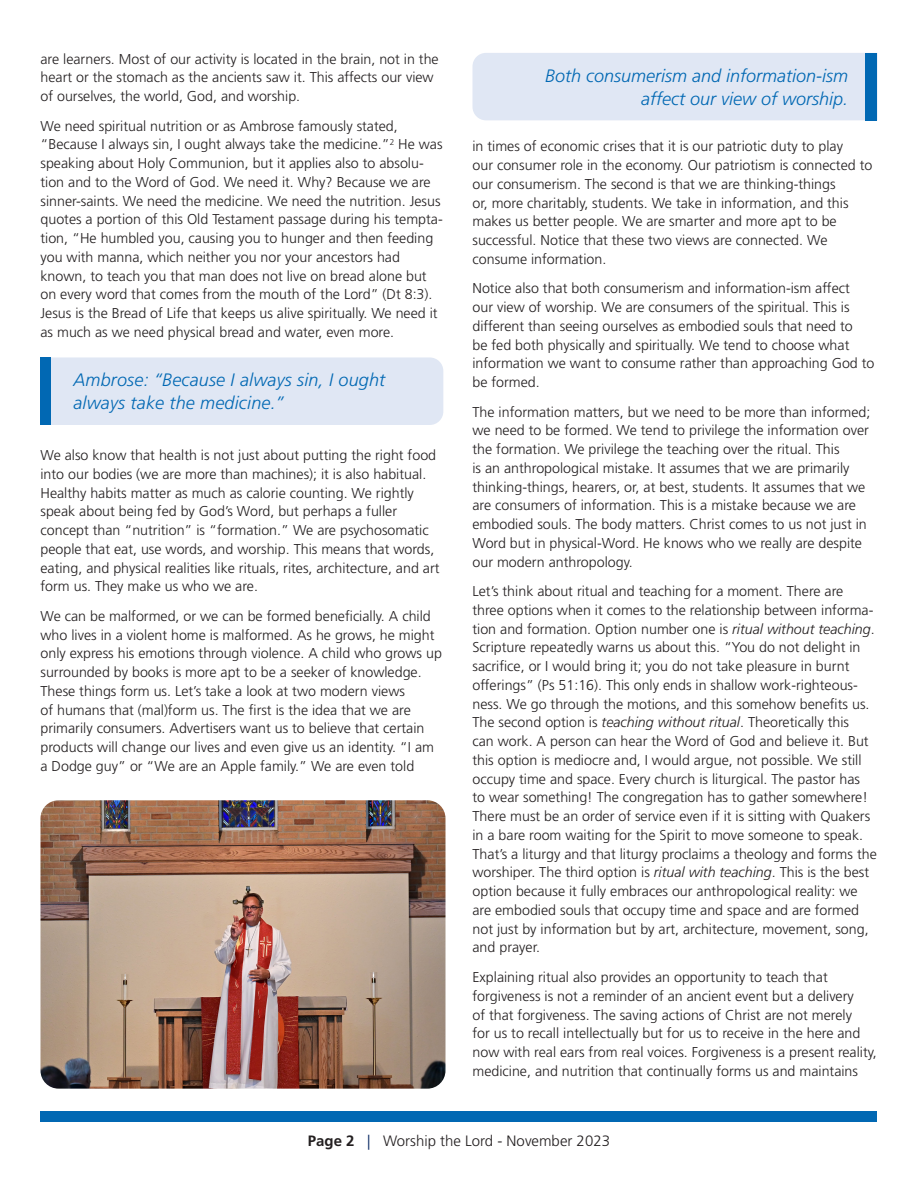
<style>
.page{position:relative;width:918px;height:1188px;background:#fff}
.page>*{position:absolute;margin:0;border:0;box-sizing:border-box;transform-origin:0 0}
.t1{font:italic 300 18px/22.5px "Frutiger LT Std";color:#0168b3}
.t2{font:300 15px "Frutiger LT Std";color:#231f20}
._9_5_Body_Text{font:300 14.25px/18.8px "Frutiger LT Std";color:#231f20}
.s1{font-style:italic}
.s2{font-weight:700}
.s3{color:#00215d}
</style>
<div class="page">
<div style="left:40px;top:1111px;width:838px;height:11px;background:#0168b3"></div>
<div style="left:51px;top:357px;width:392px;height:68px;background:#e0e7f4"></div>
<div style="left:41px;top:357px;width:10px;height:68px;background:#0168b3"></div>
<img style="left:40px;top:800px;width:406px;height:289px">
<div style="left:472px;top:53px;width:406px;height:67px;background:#e0e7f4"></div>
<div style="left:866px;top:53px;width:11px;height:67px;background:#0168b3"></div>
<p class="_9_5_Body_Text" style="left:40px;top:49px;width:400px">are learners. Most of our activity is located in the brain, not in the heart or the stomach as the ancients saw it. This affects our view of ourselves, the world, God, and worship.</p>
<p class="_9_5_Body_Text" style="left:40px;top:117px;width:404px">We need spiritual nutrition or as Ambrose famously stated, “Because I always sin, I ought always take the medicine.”<sup>2</sup> He was speaking about Holy Communion, but it applies also to absolu&shy;tion and to the Word of God. We need it. Why? Because we are sinner-saints. We need the medicine. We need the nutrition. Jesus quotes a portion of this Old Testament passage during his tempta&shy;tion, “He humbled you, causing you to hunger and then feeding you with manna, which neither you nor your ancestors had known, to teach you that man does not live on bread alone but on every word that comes from the mouth of the Lord” (Dt 8:3).<br>Jesus is the Bread of Life that keeps us alive spiritually. We need it as much as we need physical bread and water, even more.</p>
<p class="t1" style="left:73px;top:369px;width:313px">Ambrose: “Because I always sin, I ought always take the medicine.”</p>
<p class="_9_5_Body_Text" style="left:40px;top:446px;width:401px">We also know that health is not just about putting the right food into our bodies (we are more than machines); it is also habitual.<br>Healthy habits matter as much as calorie counting. We rightly speak about being fed by God’s Word, but perhaps a fuller concept than “nutrition” is “formation.” We are psychosomatic people that eat, use words, and worship. This means that words, eating, and physical realities like rituals, rites, architecture, and art form us. They make us who we are.</p>
<p class="_9_5_Body_Text" style="left:40px;top:607px;width:403px">We can be malformed, or we can be formed beneficially. A child who lives in a violent home is malformed. As he grows, he might only express his emotions through violence. A child who grows up surrounded by books is more apt to be a seeker of knowledge.<br>These things form us. Let’s take a look at two modern views<br>of humans that (mal)form us. The first is the idea that we are primarily consumers. Advertisers want us to believe that certain products will change our lives and even give us an identity. “I am a Dodge guy” or “We are an Apple family.” We are even told</p>
<p class="t1" style="left:545px;top:65px;width:305px;text-align:right">Both consumerism and information-ism affect our view of worship.</p>
<p class="_9_5_Body_Text" style="left:472px;top:137px;width:401px">in times of economic crises that it is our patriotic duty to play<br>our consumer role in the economy. Our patriotism is connected to our consumerism. The second is that we are thinking-things<br>or, more charitably, students. We take in information, and this makes us better people. We are smarter and more apt to be successful. Notice that these two views are connected. We consume information.</p>
<p class="_9_5_Body_Text" style="left:472px;top:279px;width:403px">Notice also that both consumerism and information-ism affect<br>our view of worship. We are consumers of the spiritual. This is different than seeing ourselves as embodied souls that need to<br>be fed both physically and spiritually. We tend to choose what information we want to consume rather than approaching God to be formed.</p>
<p class="_9_5_Body_Text" style="left:472px;top:403px;width:400px">The information matters, but we need to be more than informed; we need to be formed. We tend to privilege the information over the formation. We privilege the teaching over the ritual. This<br>is an anthropological mistake. It assumes that we are primarily thinking-things, hearers, or, at best, students. It assumes that we are consumers of information. This is a mistake because we are embodied souls. The body matters. Christ comes to us not just in Word but in physical-Word. He knows who we really are despite our modern anthropology.</p>
<p class="_9_5_Body_Text" style="left:472px;top:582px;width:406px">Let’s think about ritual and teaching for a moment. There are three options when it comes to the relationship between informa&shy;tion and formation. Option number one is <span class="s1">ritual without teaching</span>.<br>Scripture repeatedly warns us about this. “You do not delight in sacrifice, or I would bring it; you do not take pleasure in burnt offerings” (Ps 51:16). This only ends in shallow work-righteous&shy;ness. We go through the motions, and this somehow benefits us.<br>The second option is <span class="s1">teaching without ritual</span>. Theoretically this<br>can work. A person can hear the Word of God and believe it. But this option is mediocre and, I would argue, not possible. We still occupy time and space. Every church is liturgical. The pastor has<br>to wear something! The congregation has to gather somewhere!<br>There must be an order of service even if it is sitting with Quakers in a bare room waiting for the Spirit to move someone to speak.<br>That’s a liturgy and that liturgy proclaims a theology and forms the worshiper. The third option is <span class="s1">ritual with teaching</span>. This is the best option because it fully embraces our anthropological reality: we are embodied souls that occupy time and space and are formed not just by information but by art, architecture, movement, song, and prayer.</p>
<p class="_9_5_Body_Text" style="left:473px;top:968px;width:406px">Explaining ritual also provides an opportunity to teach that forgiveness is not a reminder of an ancient event but a delivery<br>of that forgiveness. The saving actions of Christ are not merely<br>for us to recall intellectually but for us to receive in the here and now with real ears from real voices. Forgiveness is a present reality, medicine, and nutrition that continually forms us and maintains</p>
<p class="t2" style="left:308px;top:1133px;width:304px"><span class="s2">Page 2</span> <span class="s3">|</span> Worship the Lord - November 2023</p>
</div>
